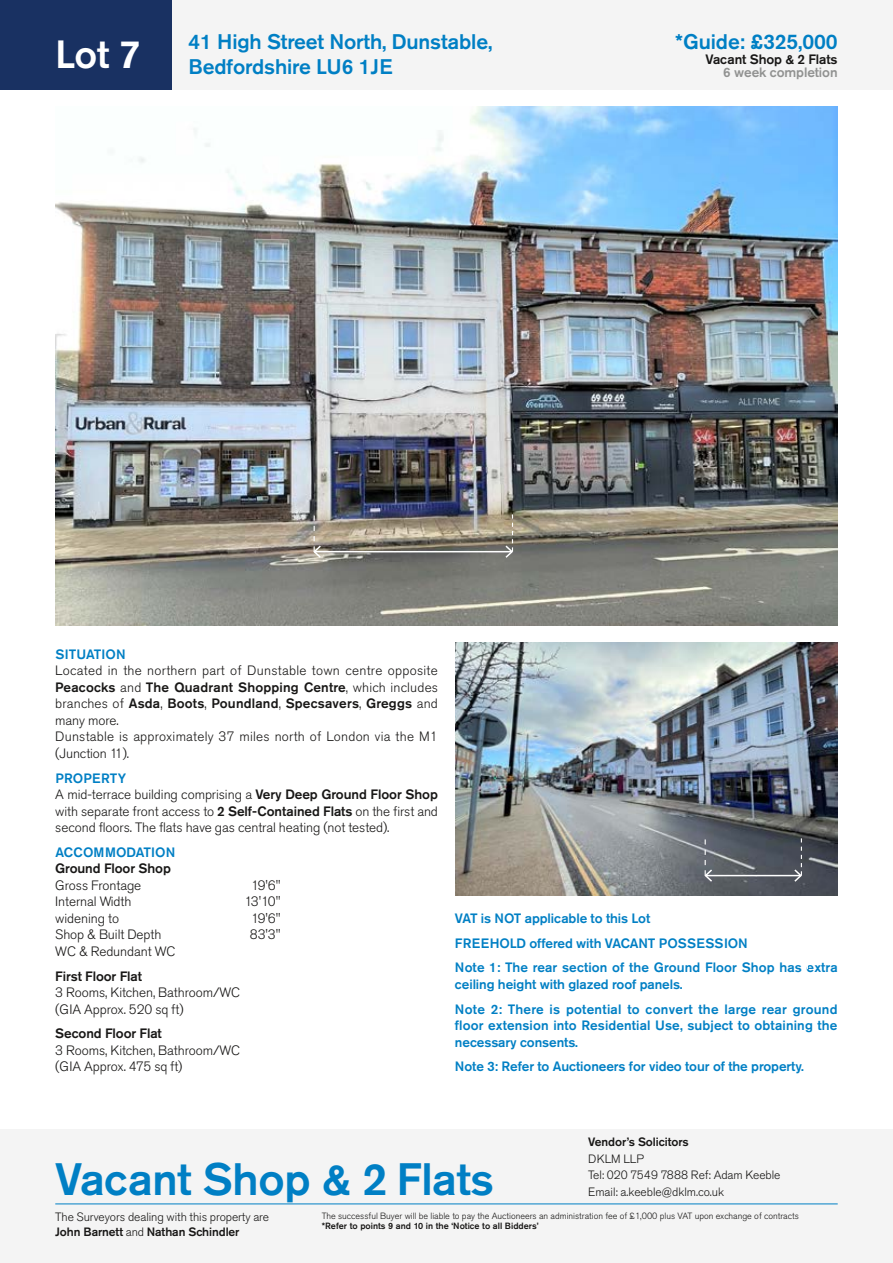
<style>
.page{position:relative;width:893px;height:1263px;background:#fff}
.page>*{position:absolute;margin:0;border:0;box-sizing:border-box;transform-origin:0 0}
.t1{font:500 45px "Akzidenz Grotesk Pro";letter-spacing:-.005em;color:#007fc4}
.t2{font:500 39px "Akzidenz Grotesk Pro";color:#fff}
.t3{font:500 21px/25.2px "Akzidenz Grotesk Pro";letter-spacing:-.005em;color:#007fc4}
.t4{font:300 13.5px/16.5px "Akzidenz Grotesk Pro";letter-spacing:-.005em;color:#181716}
.t5{font:500 13.5px/24.8px "Akzidenz Grotesk Pro";letter-spacing:.005em;color:#007fc4}
.t6{font:300 13.5px/16.5px "Akzidenz Grotesk Pro";letter-spacing:.015em;color:#181716}
.t7{font:500 13.5px "Akzidenz Grotesk Pro";letter-spacing:-.005em;color:#181716}
.t8{font:500 13.5px "Akzidenz Grotesk Pro";letter-spacing:-.005em;color:#919291}
.t9{font:300 12px/16.5px "Akzidenz Grotesk Pro";letter-spacing:-.005em;color:#181716}
.t10{font:500 12px "Akzidenz Grotesk Pro";letter-spacing:-.005em;color:#181716}
.t11{font:300 9px "Akzidenz Grotesk Pro";color:#181716}
.t12{font:500 9px "Akzidenz Grotesk Pro";color:#181716}
.s1{font-weight:500}
.s2{font-weight:500;color:#007fc4}
</style>
<div class="page">
<div style="left:0;top:0;width:893px;height:89px;background:#f4f4f4"></div>
<div style="left:0;top:1129px;width:893px;height:134px;background:#f4f4f4"></div>
<div style="left:0;top:0;width:171px;height:89px;background:#193162"></div>
<hr style="left:55px;top:1203px;width:783px;height:1px;background:#007fc4">
<img style="left:55px;top:106px;width:783px;height:520px">
<img style="left:455px;top:643px;width:383px;height:253px">
<hr style="left:314px;top:551px;width:198px;height:1px;background:#fff">
<svg style="left:312px;top:515px;width:10px;height:44px"></svg>
<svg style="left:504px;top:514px;width:10px;height:45px"></svg>
<hr style="left:706px;top:875px;width:95px;height:1px;background:#fff">
<svg style="left:703px;top:839px;width:11px;height:44px"></svg>
<svg style="left:793px;top:838px;width:10px;height:45px"></svg>
<h2 class="t2" style="left:55px;top:29px;width:87px">Lot 7</h2>
<h3 class="t3" style="left:189px;top:29px;width:305px">41 High Street North, Dunstable,<br>Bedfordshire LU6 1JE</h3>
<h3 class="t3" style="left:675px;top:29px;width:164px">*Guide: £325,000</h3>
<p class="t7" style="left:705px;top:50px;width:134px">Vacant Shop &amp; 2 Flats</p>
<p class="t8" style="left:723px;top:64px;width:116px">6 week completion</p>
<p class="t5" style="left:55px;top:642px;width:72px">SITUATION</p>
<p class="t6" style="left:55px;top:662px;width:384px">Located in the northern part of Dunstable town centre opposite <span class="s1">Peacocks</span> and <span class="s1">The Quadrant Shopping Centre</span>, which includes branches of <span class="s1">Asda</span>, <span class="s1">Boots</span>, <span class="s1">Poundland</span>, <span class="s1">Specsavers</span>, <span class="s1">Greggs</span> and many more.<br>Dunstable is approximately 37 miles north of London via the M1 (Junction 11).</p>
<p class="t4" style="left:55px;top:770px;width:384px"><span class="s2">PROPERTY<br></span>A mid-terrace building comprising a <span class="s1">Very Deep Ground Floor Shop </span>with separate front access to <span class="s1">2 Self-Contained Flats</span> on the first and second floors. The flats have gas central heating (not tested).</p>
<p class="t5" style="left:55px;top:840px;width:121px">ACCOMMODATION</p>
<p class="t7" style="left:55px;top:860px;width:117px">Ground Floor Shop</p>
<p class="t4" style="left:55px;top:877px;width:88px">Gross Frontage</p>
<p class="t4" style="left:251px;top:877px;width:31px">19'6"</p>
<p class="t4" style="left:55px;top:893px;width:78px">Internal Width</p>
<p class="t4" style="left:244px;top:893px;width:38px">13'10"</p>
<p class="t4" style="left:55px;top:910px;width:65px">widening to</p>
<p class="t4" style="left:251px;top:910px;width:31px">19'6"</p>
<p class="t4" style="left:55px;top:926px;width:108px">Shop &amp; Built Depth</p>
<p class="t4" style="left:250px;top:926px;width:32px">83'3"</p>
<p class="t4" style="left:55px;top:943px;width:122px">WC &amp; Redundant WC</p>
<p class="t7" style="left:55px;top:967px;width:88px">First Floor Flat</p>
<p class="t4" style="left:55px;top:984px;width:187px">3 Rooms, Kitchen, Bathroom/WC (GIA Approx. 520 sq ft)</p>
<p class="t7" style="left:55px;top:1025px;width:108px">Second Floor Flat</p>
<p class="t4" style="left:55px;top:1042px;width:187px">3 Rooms, Kitchen, Bathroom/WC (GIA Approx. 475 sq ft)</p>
<p class="t5" style="left:455px;top:905px;width:384px">VAT is NOT applicable to this Lot<br>FREEHOLD offered with VACANT POSSESSION<br>Note 1: The rear section of the Ground Floor Shop has extra</p>
<p class="t5" style="left:455px;top:971px;width:384px">ceiling height with glazed roof panels.<br>Note 2: There is potential to convert the large rear ground</p>
<p class="t5" style="left:455px;top:1017px;width:384px;line-height:16.5px">floor extension into Residential Use, subject to obtaining the necessary consents.</p>
<p class="t5" style="left:455px;top:1054px;width:351px">Note 3: Refer to Auctioneers for video tour of the property.</p>
<h1 class="t1" style="left:55px;top:1150px;width:440px">Vacant Shop &amp; 2 Flats</h1>
<p class="t10" style="left:588px;top:1134px;width:102px">Vendor’s Solicitors</p>
<p class="t9" style="left:588px;top:1150px;width:194px">DKLM LLP<br>Tel: 020 7549 7888 Ref: Adam Keeble<br>Email: a.keeble@dklm.co.uk</p>
<p class="t9" style="left:55px;top:1209px;width:215px;line-height:15px">The Surveyors dealing with this property are<br><span class="s1">John Barnett</span> and <span class="s1">Nathan Schindler</span></p>
<p class="t11" style="left:322px;top:1209px;width:479px">The successful Buyer will be liable to pay the Auctioneers an administration fee of £1,000 plus VAT upon exchange of contracts</p>
<p class="t12" style="left:322px;top:1220px;width:218px">*Refer to points 9 and 10 in the ‘Notice to all Bidders’</p>
</div>
